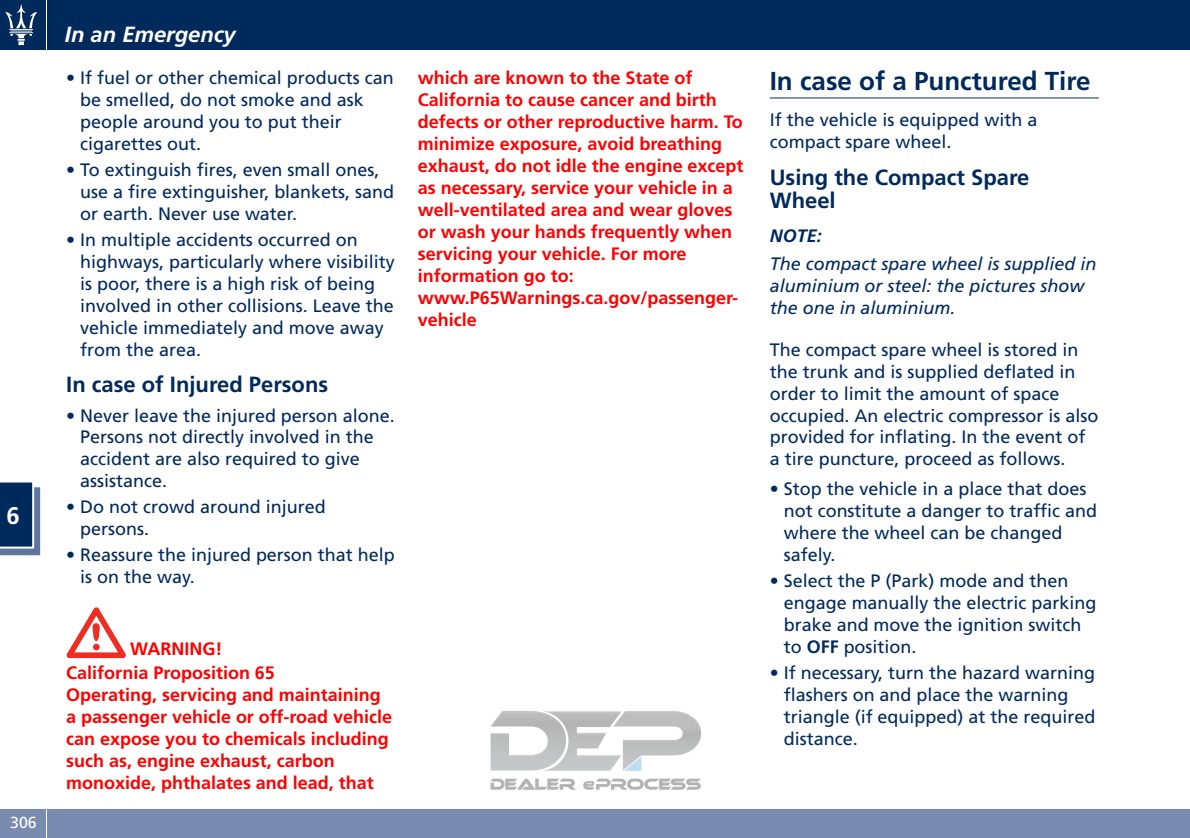
<style>
.page{position:relative;width:1190px;height:838px;background:#fff}
.page>*{position:absolute;margin:0;border:0;box-sizing:border-box;transform-origin:0 0}
.t1{font:700 26px "Frutiger LT Std";color:#00295c}
.t2{font:700 24px "Frutiger LT Std";color:#fff}
.t3{font:700 22px/24px "Frutiger LT Std";color:#00295c}
.t4{font:italic 700 22px "Frutiger LT Std";color:#fff}
.t5{font:18px/22px "Frutiger LT Std";color:#00295c}
.t6{font:700 18px/22px "Frutiger LT Std";color:#f00}
.t7{font:italic 18px/22px "Frutiger LT Std";color:#00295c}
.t8{font:italic 700 18px "Frutiger LT Std";color:#00295c}
.t9{font:16px "Frutiger LT Std";color:#fff}
.s1{font-weight:700}
</style>
<div class="page">
<div style="left:0;top:0;width:1189px;height:50px;background:#00295c"></div>
<div style="left:0;top:809px;width:1189px;height:29px;background:#798cb0"></div>
<hr style="left:0;top:487px;width:4px;height:68px;background:#5f769f">
<hr style="left:4px;top:487px;width:4px;height:68px;background:#5f769f">
<hr style="left:8px;top:487px;width:4px;height:68px;background:#5e759e">
<hr style="left:12px;top:487px;width:4px;height:68px;background:#5e759e">
<hr style="left:16px;top:487px;width:4px;height:68px;background:#5e759e">
<hr style="left:20px;top:487px;width:4px;height:68px;background:#5e759e">
<hr style="left:24px;top:487px;width:4px;height:68px;background:#5e759e">
<hr style="left:28px;top:487px;width:4px;height:68px;background:#5e759e">
<hr style="left:32px;top:487px;width:4px;height:68px;background:#5e759e">
<hr style="left:36px;top:487px;width:4px;height:68px;background:#5e759d">
<svg style="left:0;top:482px;width:35px;height:67px"></svg>
<svg style="left:66px;top:607px;width:60px;height:51px"></svg>
<div style="left:93px;top:644px;width:7px;height:6px;background:#ee2e22;border-radius:50%"></div>
<div style="left:92px;top:623px;width:8px;height:18px;background:#ee2e22;border-radius:4px"></div>
<hr style="left:769px;top:98px;width:329px;height:1px;background:#00295c">
<hr style="left:46px;top:0;width:1px;height:54px;background:#fff">
<hr style="left:46px;top:800px;width:1px;height:38px;background:#fff">
<svg style="left:5px;top:4px;width:32px;height:41px"></svg>
<img style="left:490px;top:711px;width:211px;height:79px">
<h2 class="t2" style="left:7px;top:506px;width:15px">6</h2>
<p class="t9" style="left:10px;top:816px;width:28px">306</p>
<p class="t4" style="left:65px;top:26px;width:172px">In an Emergency</p>
<p class="t5" style="left:80px;top:69px;width:315px;text-indent:-14px">• If fuel or other chemical products can be smelled, do not smoke and ask people around you to put their cigarettes out.</p>
<p class="t5" style="left:80px;top:160px;width:315px;text-indent:-14px">• To extinguish fires, even small ones, use a fire extinguisher, blankets, sand or earth. Never use water.</p>
<p class="t5" style="left:80px;top:230px;width:316px;text-indent:-14px">• In multiple accidents occurred on highways, particularly where visibility is poor, there is a high risk of being involved in other collisions. Leave the vehicle immediately and move away from the area.</p>
<p class="t3" style="left:66px;top:374px;width:263px">In case of Injured Persons</p>
<p class="t5" style="left:80px;top:406px;width:316px;text-indent:-14px">• Never leave the injured person alone.<br>Persons not directly involved in the accident are also required to give assistance.</p>
<p class="t5" style="left:80px;top:498px;width:247px;text-indent:-14px">• Do not crowd around injured persons.</p>
<p class="t5" style="left:80px;top:545px;width:316px;text-indent:-14px">• Reassure the injured person that help is on the way.</p>
<p class="t6" style="left:66px;top:638px;width:210px;line-height:24px;text-indent:64px">WARNING!<br>California Proposition 65</p>
<p class="t6" style="left:66px;top:685px;width:327px">Operating, servicing and maintaining a passenger vehicle or off-road vehicle can expose you to chemicals including such as, engine exhaust, carbon monoxide, phthalates and lead, that</p>
<p class="t6" style="left:418px;top:69px;width:327px">which are known to the State of<br>California to cause cancer and birth defects or other reproductive harm. To minimize exposure, avoid breathing exhaust, do not idle the engine except as necessary, service your vehicle in a well-ventilated area and wear gloves or wash your hands frequently when servicing your vehicle. For more information go to: www.P65Warnings.ca.gov/passenger&shy;vehicle</p>
<h1 class="t1" style="left:769px;top:71px;width:322px">In case of a Punctured Tire</h1>
<p class="t5" style="left:769px;top:110px;width:269px">If the vehicle is equipped with a compact spare wheel.</p>
<p class="t3" style="left:769px;top:167px;width:261px">Using the Compact Spare<br>Wheel</p>
<p class="t8" style="left:769px;top:229px;width:53px">NOTE:</p>
<p class="t7" style="left:769px;top:254px;width:328px">The compact spare wheel is supplied in aluminium or steel: the pictures show the one in aluminium.</p>
<p class="t5" style="left:769px;top:340px;width:330px">The compact spare wheel is stored in the trunk and is supplied deflated in order to limit the amount of space occupied. An electric compressor is also provided for inflating. In the event of a tire puncture, proceed as follows.</p>
<p class="t5" style="left:783px;top:480px;width:315px;text-indent:-14px">• Stop the vehicle in a place that does not constitute a danger to traffic and where the wheel can be changed safely.</p>
<p class="t5" style="left:783px;top:571px;width:314px;text-indent:-14px">• Select the P (Park) mode and then engage manually the electric parking brake and move the ignition switch to <span class="s1">OFF</span> position.</p>
<p class="t5" style="left:783px;top:663px;width:313px;text-indent:-14px">• If necessary, turn the hazard warning flashers on and place the warning triangle (if equipped) at the required distance.</p>
</div>
